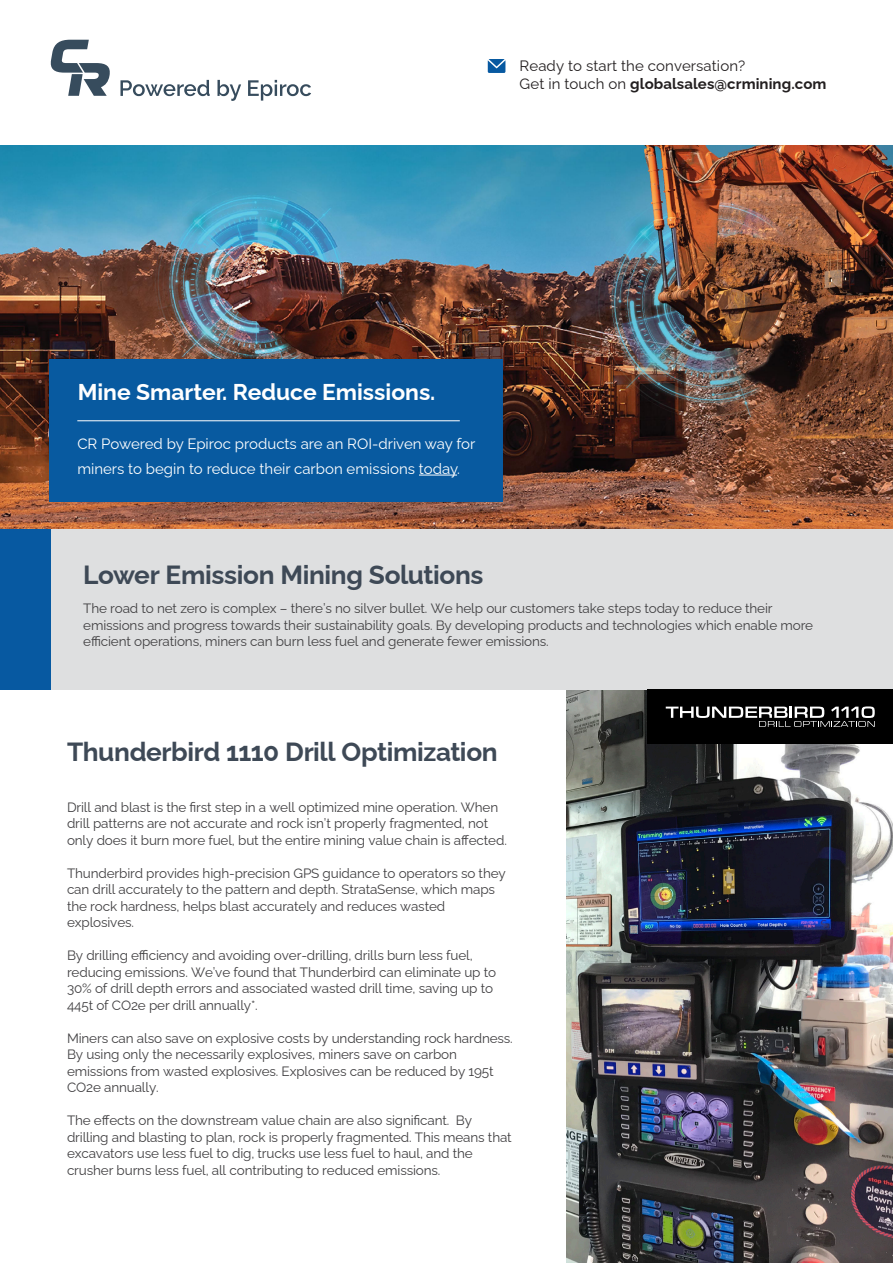
<style>
.page{position:relative;width:893px;height:1263px;background:#fff}
.page>*{position:absolute;margin:0;border:0;box-sizing:border-box;transform-origin:0 0}
.t1{font:700 26.25px "Raleway";letter-spacing:-.015em;color:#3e4956}
.t2{font:700 22.8px "Raleway";color:#fff}
.t3{font:15px/24.2px "Raleway";color:#fff}
.t4{font:15px/18px "Raleway";letter-spacing:.005em;color:#231f20}
.t5{font:13.5px/16.5px "Raleway";letter-spacing:-.01em;color:#414042}
.s1{font-weight:700}
</style>
<div class="page">
<img style="left:567px;top:690px;width:326px;height:573px">
<img style="left:0;top:146px;width:893px;height:383px">
<svg style="left:488px;top:59px;width:17px;height:14px"></svg>
<div style="left:0;top:529px;width:893px;height:161px;background:#dedfe0"></div>
<div style="left:0;top:529px;width:51px;height:161px;background:#0759a1"></div>
<div style="left:49px;top:359px;width:454px;height:143px;background:#085aa0"></div>
<hr style="left:77px;top:420px;width:383px;height:1px;background:#fff">
<hr style="left:419px;top:475px;width:38px;height:1px;background:#fff">
<div style="left:647px;top:690px;width:246px;height:54px;background:#000"></div>
<svg style="left:666px;top:706px;width:209px;height:21px"></svg>
<svg style="left:50px;top:40px;width:60px;height:56px"></svg>
<svg style="left:120px;top:80px;width:90px;height:16px"></svg>
<svg style="left:217px;top:80px;width:24px;height:21px"></svg>
<svg style="left:248px;top:80px;width:63px;height:21px"></svg>
<p class="t4" style="left:520px;top:55px;width:308px">Ready to start the conversation?<br>Get in touch on <span class="s1">globalsales@crmining.com</span></p>
<h2 class="t2" style="left:78px;top:373px;width:359px">Mine Smarter. Reduce Emissions.</h2>
<p class="t3" style="left:77px;top:430px;width:399px">CR Powered by Epiroc products are an ROI-driven way for miners to begin to reduce their carbon emissions today.</p>
<h1 class="t1" style="left:83px;top:554px;width:402px">Lower Emission Mining Solutions</h1>
<p class="t5" style="left:83px;top:599px;width:731px">The road to net zero is complex – there’s no silver bullet. We help our customers take steps today to reduce their emissions and progress towards their sustainability goals. By developing products and technologies which enable more efficient operations, miners can burn less fuel and generate fewer emissions.</p>
<h1 class="t1" style="left:67px;top:731px;width:432px">Thunderbird 1110 Drill Optimization</h1>
<p class="t5" style="left:67px;top:797px;width:441px">Drill and blast is the first step in a well optimized mine operation. When drill patterns are not accurate and rock isn’t properly fragmented, not only does it burn more fuel, but the entire mining value chain is affected.</p>
<p class="t5" style="left:67px;top:863px;width:440px">Thunderbird provides high-precision GPS guidance to operators so they can drill accurately to the pattern and depth. StrataSense, which maps the rock hardness, helps blast accurately and reduces wasted explosives.</p>
<p class="t5" style="left:67px;top:946px;width:431px">By drilling efficiency and avoiding over-drilling, drills burn less fuel, reducing emissions. We’ve found that Thunderbird can eliminate up to 30% of drill depth errors and associated wasted drill time, saving up to 445t of CO2e per drill annually*.</p>
<p class="t5" style="left:67px;top:1028px;width:447px">Miners can also save on explosive costs by understanding rock hardness.<br>By using only the necessarily explosives, miners save on carbon emissions from wasted explosives. Explosives can be reduced by 195t CO2e annually.</p>
<p class="t5" style="left:67px;top:1111px;width:446px">The effects on the downstream value chain are also significant. By drilling and blasting to plan, rock is properly fragmented. This means that excavators use less fuel to dig, trucks use less fuel to haul, and the crusher burns less fuel, all contributing to reduced emissions.</p>
</div>
